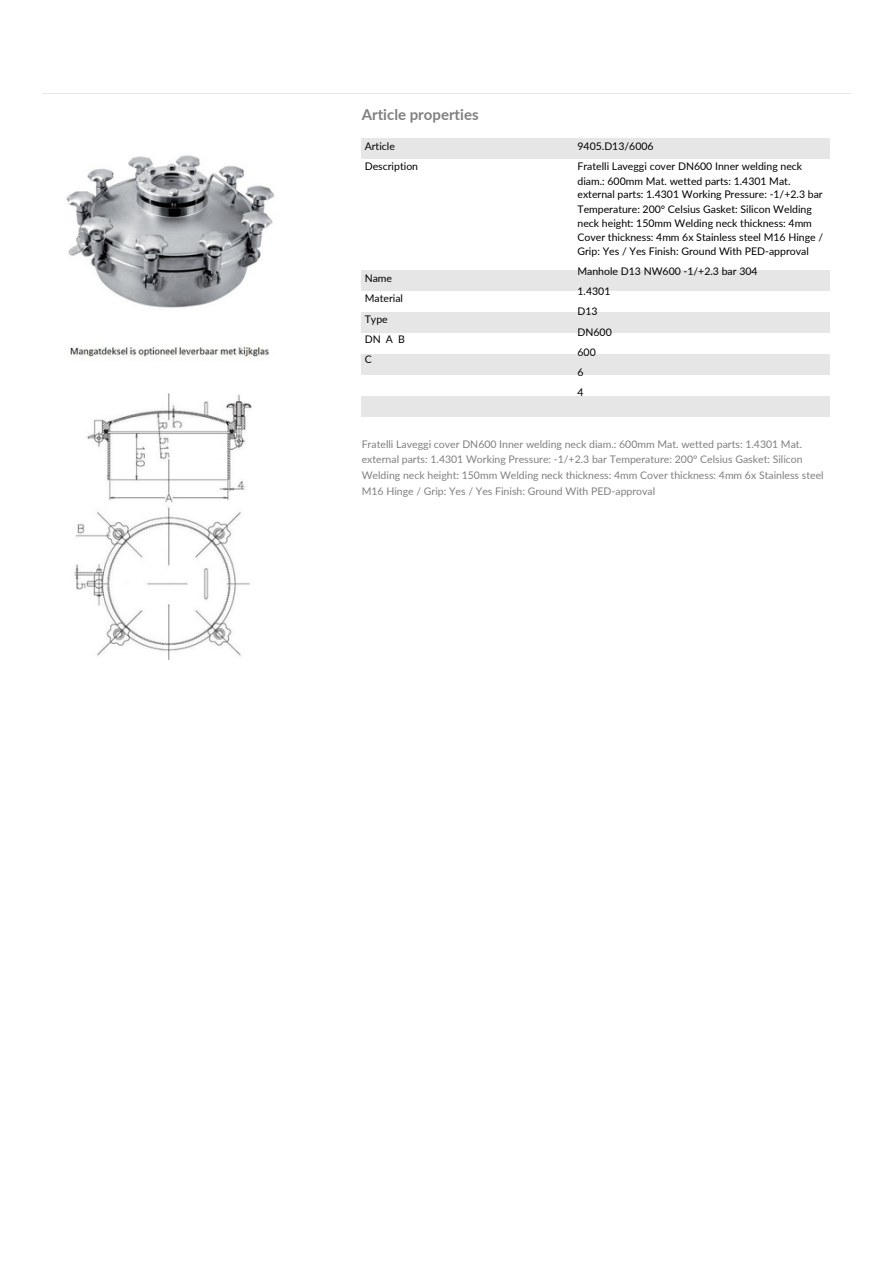
<style>
.page{position:relative;width:894px;height:1264px;background:#fff}
.page>*{position:absolute;margin:0;border:0;box-sizing:border-box;transform-origin:0 0}
.t1{font:700 15px "Lato";color:#808080}
.t2{font:10.5px/20.2px "Lato";color:#000}
.t3{font:10.5px/15.8px "Lato";color:#808080}
</style>
<div class="page">
<hr style="left:43px;top:93px;width:807px;height:1px;background:#e6e6e6">
<img style="left:66px;top:155px;width:209px;height:202px">
<img style="left:74px;top:393px;width:178px;height:266px">
<div style="left:361px;top:138px;width:468px;height:21px;background:#e6e6e6"></div>
<div style="left:361px;top:270px;width:468px;height:21px;background:#e6e6e6"></div>
<div style="left:361px;top:312px;width:468px;height:21px;background:#e6e6e6"></div>
<div style="left:361px;top:354px;width:468px;height:20px;background:#e6e6e6"></div>
<div style="left:361px;top:395px;width:468px;height:21px;background:#e6e6e6"></div>
<p class="t1" style="left:361px;top:105px;width:118px">Article properties</p>
<p class="t2" style="left:364px;top:136px;width:55px">Article<br>Description</p>
<h1 class="t2" style="left:364px;top:268px;width:42px">Name<br>Material<br>Type<br>DNAB<br>C</h1>
<p class="t2" style="left:577px;top:136px;width:226px">9405.D13/6006<br>Fratelli Laveggi cover DN600 Inner welding neck</p>
<p class="t2" style="left:577px;top:171px;width:214px">diam.: 600mm Mat. wetted parts: 1.4301 Mat.</p>
<p class="t2" style="left:577px;top:184px;width:247px">external parts: 1.4301 Working Pressure: -1/+2.3 bar</p>
<p class="t2" style="left:577px;top:199px;width:236px">Temperature: 200° Celsius Gasket: Silicon Welding</p>
<p class="t2" style="left:577px;top:212px;width:236px">neck height: 150mm Welding neck thickness: 4mm</p>
<p class="t2" style="left:577px;top:227px;width:247px">Cover thickness: 4mm 6x Stainless steel M16 Hinge /</p>
<p class="t2" style="left:577px;top:240px;width:233px">Grip: Yes / Yes Finish: Ground With PED-approval<br>Manhole D13 NW600 -1/+2.3 bar 304<br>1.4301<br>D13<br>DN600<br>600<br>6<br>4</p>
<p class="t3" style="left:361px;top:435px;width:463px">Fratelli Laveggi cover DN600 Inner welding neck diam.: 600mm Mat. wetted parts: 1.4301 Mat. external parts: 1.4301 Working Pressure: -1/+2.3 bar Temperature: 200° Celsius Gasket: Silicon Welding neck height: 150mm Welding neck thickness: 4mm Cover thickness: 4mm 6x Stainless steel M16 Hinge / Grip: Yes / Yes Finish: Ground With PED-approval</p>
</div>
